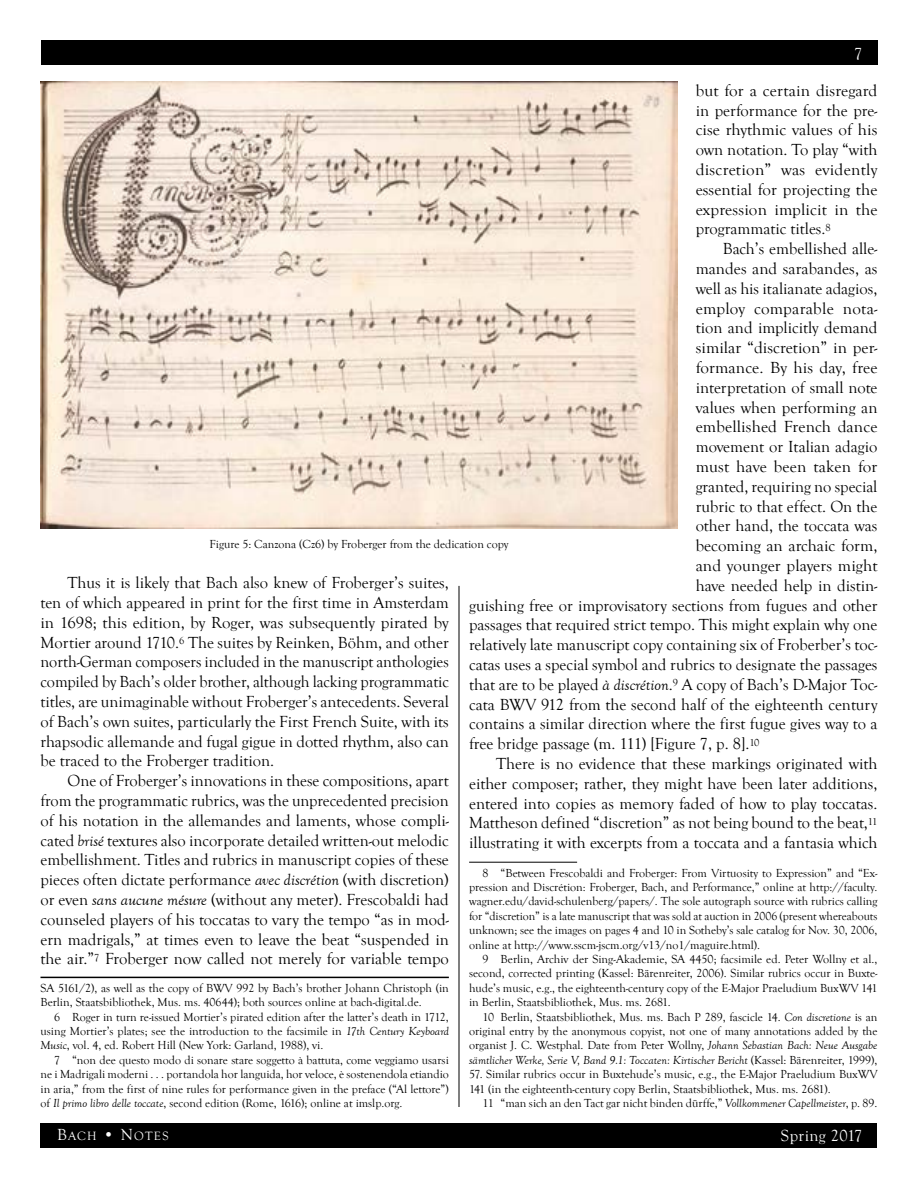
<style>
.page{position:relative;width:918px;height:1188px;background:#fff}
.page>*{position:absolute;margin:0;border:0;box-sizing:border-box;transform-origin:0 0}
.t1{font:16.5px/19.8px "Goudy Old Style T";color:#000;text-align:justify}
.t2{font:16.5px "Goudy Old Style T";letter-spacing:.025em;color:#fff}
.t3{font:12.3px "Goudy Old Style T";letter-spacing:.1em;color:#fff}
.t4{font:12px/14.4px "Goudy Old Style T";color:#000;text-align:justify}
.s1{font-style:italic}
.s2{font-size:16.5px}
</style>
<div class="page">
<div style="left:40px;top:1123px;width:838px;height:25px;background:#000"></div>
<div style="left:41px;top:40px;width:837px;height:25px;background:#000"></div>
<hr style="left:459px;top:586px;width:1px;height:521px;background:#000">
<hr style="left:40px;top:977px;width:409px;height:1px;background:#000">
<hr style="left:469px;top:862px;width:108px;height:1px;background:#000">
<img style="left:41px;top:81px;width:637px;height:448px">
<p class="t2" style="left:854px;top:44px;width:10px">7</p>
<p class="t1" style="left:696px;top:81px;width:183px">but for a certain disregard in performance for the pre&shy;cise rhythmic values of his own notation. To play “with discretion” was evidently essential for projecting the expression implicit in the programmatic titles.<sup>8</sup></p>
<p class="t1" style="left:723px;top:239px;width:156px">Bach’s embellished alle-</p>
<p class="t1" style="left:696px;top:259px;width:183px">mandes and sarabandes, as</p>
<p class="t1" style="left:696px;top:279px;width:183px">well as his italianate adagios,</p>
<p class="t1" style="left:696px;top:299px;width:183px">employ comparable nota-</p>
<p class="t1" style="left:696px;top:318px;width:183px">tion and implicitly demand</p>
<p class="t1" style="left:696px;top:338px;width:183px">similar “discretion” in per-</p>
<p class="t1" style="left:696px;top:358px;width:183px">formance. By his day, free</p>
<p class="t1" style="left:696px;top:378px;width:183px">interpretation of small note</p>
<p class="t1" style="left:696px;top:398px;width:183px">values when performing an</p>
<p class="t1" style="left:696px;top:417px;width:183px">embellished French dance</p>
<p class="t1" style="left:696px;top:437px;width:183px">movement or Italian adagio</p>
<p class="t1" style="left:696px;top:457px;width:183px">must have been taken for</p>
<p class="t1" style="left:696px;top:477px;width:183px">granted, requiring no special</p>
<p class="t1" style="left:696px;top:497px;width:183px">rubric to that effect. On the</p>
<p class="t1" style="left:696px;top:516px;width:183px">other hand, the toccata was</p>
<p class="t1" style="left:696px;top:536px;width:183px">becoming an archaic form,</p>
<p class="t1" style="left:696px;top:556px;width:183px">and younger players might</p>
<p class="t1" style="left:696px;top:576px;width:183px">have needed help in distin-</p>
<p class="t1" style="left:469px;top:596px;width:410px">guishing free or improvisatory sections from fugues and other</p>
<p class="t1" style="left:469px;top:615px;width:410px">passages that required strict tempo. This might explain why one</p>
<p class="t1" style="left:469px;top:635px;width:410px">relatively late manuscript copy containing six of Froberber’s toc-</p>
<p class="t1" style="left:469px;top:655px;width:410px">catas uses a special symbol and rubrics to designate the passages</p>
<p class="t1" style="left:469px;top:675px;width:410px">that are to be played <span class="s1">à discrétion</span>.<sup>9</sup> A copy of Bach’s D-Major Toc-</p>
<p class="t1" style="left:469px;top:695px;width:410px">cata BWV 912 from the second half of the eighteenth century</p>
<p class="t1" style="left:469px;top:714px;width:410px">contains a similar direction where the first fugue gives way to a</p>
<p class="t1" style="left:469px;top:734px;width:292px">free bridge passage (m. 111) [Figure 7, p. 8].<sup>10</sup></p>
<p class="t1" style="left:496px;top:754px;width:383px">There is no evidence that these markings originated with</p>
<p class="t1" style="left:469px;top:774px;width:410px">either composer; rather, they might have been later additions,</p>
<p class="t1" style="left:469px;top:794px;width:410px">entered into copies as memory faded of how to play toccatas.</p>
<p class="t1" style="left:469px;top:813px;width:410px">Mattheson defined “discretion” as not being bound to the beat,<sup>11</sup></p>
<p class="t1" style="left:469px;top:833px;width:410px">illustrating it with excerpts from a toccata and a fantasia which</p>
<p class="t4" style="left:469px;top:866px;width:410px;text-indent:14px">8 “Between Frescobaldi and Froberger: From Virtuosity to Expression” and “Ex&shy;pression and Discrétion: Froberger, Bach, and Performance,” online at http://faculty. wagner.edu/david-schulenberg/papers/. The sole autograph source with rubrics calling for “discretion” is a late manuscript that was sold at auction in 2006 (present whereabouts unknown; see the images on pages 4 and 10 in Sotheby’s sale catalog for Nov. 30, 2006, online at http://www.sscm-jscm.org/v13/no1/maguire.html).</p>
<p class="t4" style="left:469px;top:952px;width:410px;text-indent:14px">9 Berlin, Archiv der Sing-Akademie, SA 4450; facsimile ed. Peter Wollny et al., second, corrected printing (Kassel: Bärenreiter, 2006). Similar rubrics occur in Buxte&shy;hude’s music, e.g., the eighteenth-century copy of the E-Major Praeludium BuxWV 141 in Berlin, Staatsbibliothek, Mus. ms. 2681.</p>
<p class="t4" style="left:469px;top:1010px;width:410px;text-indent:14px">10 Berlin, Staatsbibliothek, Mus. ms. Bach P 289, fascicle 14. <span class="s1">Con discretione</span> is an original entry by the anonymous copyist, not one of many annotations added by the organist J. C. Westphal. Date from Peter Wollny, <span class="s1">Johann Sebastian Bach: Neue Ausgabe sämtlicher Werke, Serie V, Band 9.1: Toccaten: Kirtischer Bericht</span> (Kassel: Bärenreiter, 1999),</p>
<p class="t4" style="left:469px;top:1067px;width:410px">57. Similar rubrics occur in Buxtehude’s music, e.g., the E-Major Praeludium BuxWV<br>141 (in the eighteenth-century copy Berlin, Staatsbibliothek, Mus. ms. 2681).</p>
<p class="t4" style="left:483px;top:1096px;width:396px">11 “man sich an den Tact gar nicht binden dürffe,” <span class="s1">Vollkommener Capellmeister</span>, p. 89.</p>
<p class="t4" style="left:210px;top:537px;width:300px">Figure 5: Canzona (Cz6) by Froberger from the dedication copy</p>
<p class="t1" style="left:40px;top:573px;width:410px;text-indent:27px">Thus it is likely that Bach also knew of Froberger’s suites, ten of which appeared in print for the first time in Amsterdam in 1698; this edition, by Roger, was subsequently pirated by Mortier around 1710.<sup>6</sup> The suites by Reinken, Böhm, and other north-German composers included in the manuscript anthologies compiled by Bach’s older brother, although lacking programmatic titles, are unimaginable without Froberger’s antecedents. Several of Bach’s own suites, particularly the First French Suite, with its rhapsodic allemande and fugal gigue in dotted rhythm, also can be traced to the Froberger tradition.</p>
<p class="t1" style="left:40px;top:771px;width:410px;text-indent:27px">One of Froberger’s innovations in these compositions, apart from the programmatic rubrics, was the unprecedented precision of his notation in the allemandes and laments, whose compli&shy;cated <span class="s1">brisé</span> textures also incorporate detailed written-out melodic embellishment. Titles and rubrics in manuscript copies of these pieces often dictate performance <span class="s1">avec discrétion</span> (with discretion) or even <span class="s1">sans aucune mésure</span> (without any meter). Frescobaldi had counseled players of his toccatas to vary the tempo “as in mod&shy;ern madrigals,” at times even to leave the beat “suspended in the air.”<sup>7</sup> Froberger now called not merely for variable tempo</p>
<p class="t4" style="left:40px;top:981px;width:410px">SA 5161/2), as well as the copy of BWV 992 by Bach’s brother Johann Christoph (in<br>Berlin, Staatsbibliothek, Mus. ms. 40644); both sources online at bach-digital.de.</p>
<p class="t4" style="left:40px;top:1010px;width:410px;text-indent:14px">6 Roger in turn re-issued Mortier’s pirated edition after the latter’s death in 1712, using Mortier’s plates; see the introduction to the facsimile in <span class="s1">17th Century Keyboard Music</span>, vol. 4, ed. Robert Hill (New York: Garland, 1988), vi.</p>
<p class="t4" style="left:40px;top:1053px;width:410px;text-indent:14px">7 “non dee questo modo di sonare stare soggetto à battuta, come veggiamo usarsi ne i Madrigali moderni . . . portandola hor languida, hor veloce, è sostenendola etiandio in aria,” from the first of nine rules for performance given in the preface (“Al lettore”) of <span class="s1">Il primo libro delle toccate</span>, second edition (Rome, 1616); online at imslp.org.</p>
<p class="t3" style="left:57px;top:1130px;width:113px"><span class="s2">B</span>ACH <span class="s2">• N</span>OTES</p>
<p class="t2" style="left:781px;top:1127px;width:83px">Spring 2017</p>
</div>
